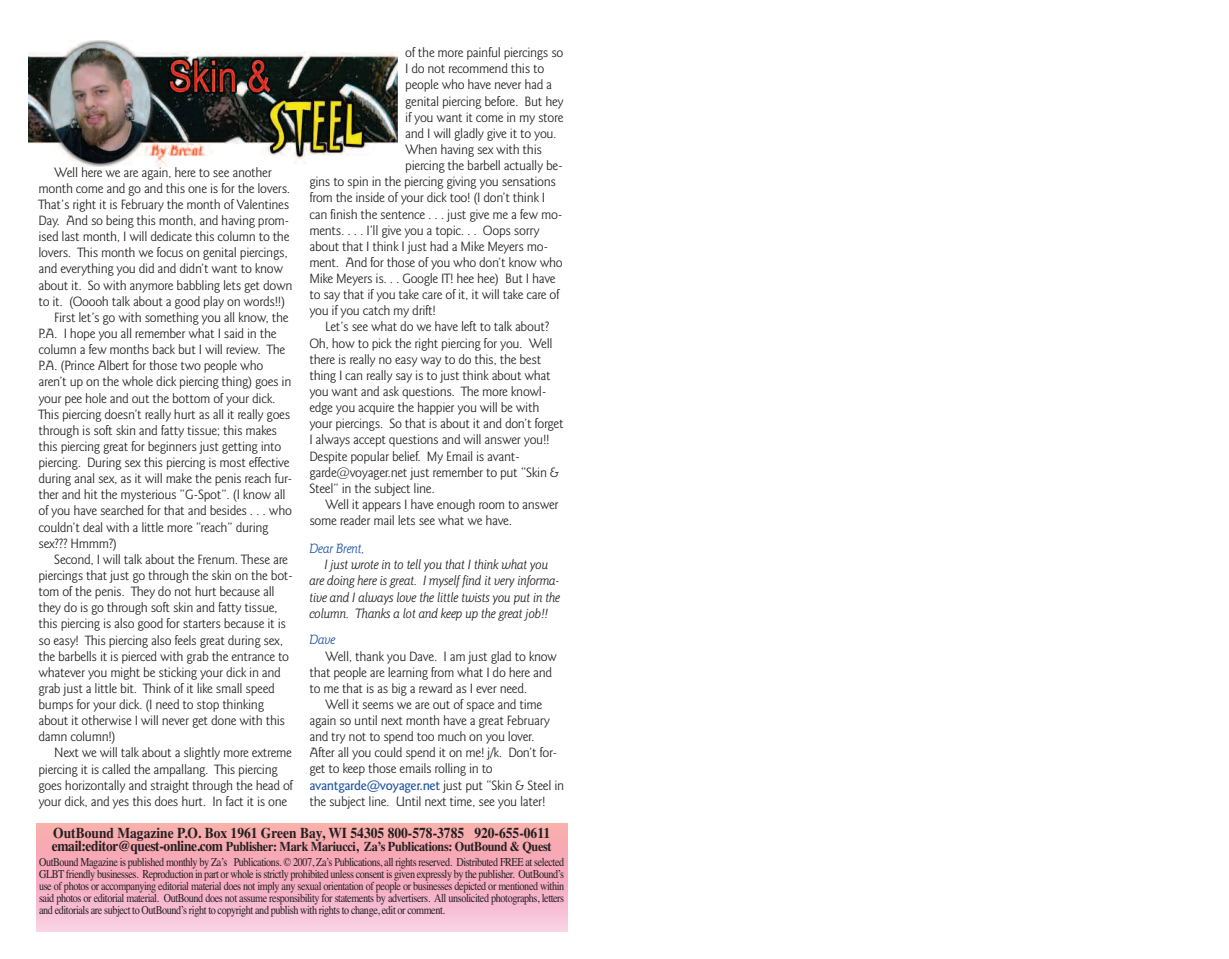
<style>
.page{position:relative;width:1229px;height:959px;background:#fff}
.page>*{position:absolute;margin:0;border:0;box-sizing:border-box;transform-origin:0 0}
.t1{font:700 15px "Times";color:#231f20;scale:.9 1}
.t2{font:300 13.5px/16px "Goudy Sans IT Cby BT";letter-spacing:-.025em;color:#231f20}
.t3{font:italic 300 13.5px/16px "Goudy Sans IT Cby BT";letter-spacing:-.025em;color:#231f20}
.t4{font:700 13.5px "Times";letter-spacing:-.025em;color:#231f20;scale:.9 1}
.t5{font:italic 300 13.5px "Goudy Sans IT Cby BT";letter-spacing:-.025em;color:#1c52a4}
.t6{font:12px/12px "Times";letter-spacing:-.04em;color:#231f20;text-align:justify;scale:.85 1}
.s1{font-weight:500;color:#1c52a4}
.s2{font-size:15px}
</style>
<div class="page">
<img style="left:29px;top:40px;width:368px;height:127px">
<p class="t2" style="left:405px;top:45px;width:160px">of the more painful piercings so</p>
<p class="t2" style="left:405px;top:62px;width:140px">I do not recommend this to</p>
<p class="t2" style="left:405px;top:78px;width:148px">people who have never had a</p>
<p class="t2" style="left:405px;top:94px;width:160px">genital piercing before. But hey</p>
<p class="t2" style="left:405px;top:110px;width:160px">if you want it come in my store</p>
<p class="t2" style="left:405px;top:126px;width:153px">and I will gladly give it to you.</p>
<p class="t2" style="left:405px;top:142px;width:138px">When having sex with this</p>
<p class="t2" style="left:405px;top:158px;width:159px">piercing the barbell actually be-</p>
<p class="t2" style="left:309px;top:174px;width:248px">gins to spin in the piercing giving you sensations</p>
<p class="t2" style="left:309px;top:191px;width:237px">from the inside of your dick too! (I don’t think I</p>
<p class="t2" style="left:309px;top:207px;width:255px">can finish the sentence . . . just give me a few mo-</p>
<p class="t2" style="left:309px;top:223px;width:232px">ments. . . . I’ll give you a topic. . . Oops sorry</p>
<p class="t2" style="left:309px;top:239px;width:241px">about that I think I just had a Mike Meyers mo-</p>
<p class="t2" style="left:309px;top:255px;width:255px">ment. And for those of you who don’t know who</p>
<p class="t2" style="left:309px;top:271px;width:248px">Mike Meyers is. . . Google IT! hee hee) But I have</p>
<p class="t2" style="left:309px;top:287px;width:252px">to say that if you take care of it, it will take care of</p>
<p class="t2" style="left:309px;top:303px;width:128px">you if you catch my drift!</p>
<p class="t2" style="left:325px;top:320px;width:225px">Let’s see what do we have left to talk about?</p>
<p class="t2" style="left:309px;top:336px;width:245px">Oh, how to pick the right piercing for you. Well</p>
<p class="t2" style="left:309px;top:352px;width:233px">there is really no easy way to do this, the best</p>
<p class="t2" style="left:309px;top:368px;width:243px">thing I can really say is to just think about what</p>
<p class="t2" style="left:309px;top:384px;width:239px">you want and ask questions. The more knowl-</p>
<p class="t2" style="left:309px;top:400px;width:231px">edge you acquire the happier you will be with</p>
<p class="t2" style="left:309px;top:416px;width:256px">your piercings. So that is about it and don’t forget</p>
<p class="t2" style="left:309px;top:432px;width:242px">I always accept questions and will answer you!!</p>
<p class="t2" style="left:309px;top:449px;width:212px">Despite popular belief. My Email is avant-</p>
<p class="t2" style="left:309px;top:465px;width:251px">garde@voyager.net just remember to put “Skin &amp;</p>
<p class="t2" style="left:309px;top:481px;width:127px">Steel” in the subject line.</p>
<p class="t2" style="left:325px;top:497px;width:235px">Well it appears I have enough room to answer</p>
<p class="t2" style="left:309px;top:513px;width:204px">some reader mail lets see what we have.</p>
<p class="t5" style="left:309px;top:543px;width:57px">Dear Brent,</p>
<p class="t3" style="left:309px;top:557px;width:252px;text-indent:15px">I just wrote in to tell you that I think what you are doing here is great. I myself find it very informa&shy;tive and I always love the little twists you put in the column. Thanks a lot and keep up the great job!!</p>
<p class="t5" style="left:309px;top:634px;width:28px">Dave</p>
<p class="t2" style="left:309px;top:648px;width:249px;text-indent:16px">Well, thank you Dave. I am just glad to know that people are learning from what I do here and to me that is as big a reward as I ever need.</p>
<p class="t2" style="left:309px;top:697px;width:256px;text-indent:16px">Well it seems we are out of space and time again so until next month have a great February and try not to spend too much on you lover.<br>After all you could spend it on me! j/k. Don’t for&shy;get to keep those emails rolling in to <span class="s1">avantgarde@voyager.net</span> just put “Skin &amp; Steel in the subject line. Until next time, see you later!</p>
<p class="t1" style="left:53px;top:823px;width:553px">OutBound Magazine P.O. Box 1961 Green Bay, WI 54305 800-578-3785 920-655-0611</p>
<p class="t4" style="left:52px;top:838px;width:557px"><span class="s2">email:editor@quest-online.com</span> Publisher: Mark Mariucci, Za’s Publications: OutBound &amp; Quest</p>
<p class="t6" style="left:39px;top:856px;width:619px">OutBound Magazine is published monthly by Za’s Publications. © 2007, Za’s Publications, all rights reserved. Distributed FREE at selected GLBT friendly businesses. Reproduction in part or whole is strictly prohibited unless consent is given expressly by the publisher. OutBound’s use of photos or accompanying editorial material does not imply any sexual orientation of people or businesses depicted or mentioned within said photos or editorial material. OutBound does not assume responsibility for statements by advertisers. All unsolicited photographs, letters and editorials are subject to OutBound’s right to copyright and publish with rights to change, edit or comment.</p>
<p class="t2" style="left:54px;top:165px;width:219px">Well here we are again, here to see another</p>
<p class="t2" style="left:38px;top:181px;width:253px">month come and go and this one is for the lovers.</p>
<p class="t2" style="left:38px;top:197px;width:252px">That’s right it is February the month of Valentines</p>
<p class="t2" style="left:38px;top:213px;width:252px">Day. And so being this month, and having prom-</p>
<p class="t2" style="left:38px;top:229px;width:252px">ised last month, I will dedicate this column to the</p>
<p class="t2" style="left:38px;top:245px;width:251px">lovers. This month we focus on genital piercings,</p>
<p class="t2" style="left:38px;top:262px;width:246px">and everything you did and didn’t want to know</p>
<p class="t2" style="left:38px;top:278px;width:255px">about it. So with anymore babbling lets get down</p>
<p class="t2" style="left:38px;top:294px;width:248px">to it. (Ooooh talk about a good play on words!!)</p>
<p class="t2" style="left:54px;top:310px;width:236px">First let’s go with something you all know, the</p>
<p class="t2" style="left:38px;top:326px;width:240px">P.A. I hope you all remember what I said in the</p>
<p class="t2" style="left:38px;top:342px;width:248px">column a few months back but I will review. The</p>
<p class="t2" style="left:38px;top:358px;width:226px">P.A. (Prince Albert for those two people who</p>
<p class="t2" style="left:38px;top:374px;width:254px">aren’t up on the whole dick piercing thing) goes in</p>
<p class="t2" style="left:38px;top:391px;width:239px">your pee hole and out the bottom of your dick.</p>
<p class="t2" style="left:38px;top:407px;width:253px">This piercing doesn’t really hurt as all it really goes</p>
<p class="t2" style="left:38px;top:423px;width:240px">through is soft skin and fatty tissue; this makes</p>
<p class="t2" style="left:38px;top:439px;width:244px">this piercing great for beginners just getting into</p>
<p class="t2" style="left:38px;top:455px;width:253px">piercing. During sex this piercing is most effective</p>
<p class="t2" style="left:38px;top:471px;width:255px">during anal sex, as it will make the penis reach fur-</p>
<p class="t2" style="left:38px;top:487px;width:249px">ther and hit the mysterious “G-Spot”. (I know all</p>
<p class="t2" style="left:38px;top:503px;width:255px">of you have searched for that and besides . . . who</p>
<p class="t2" style="left:38px;top:520px;width:232px">couldn’t deal with a little more “reach” during</p>
<p class="t2" style="left:38px;top:536px;width:80px">sex??? Hmmm?)</p>
<p class="t2" style="left:54px;top:552px;width:235px">Second, I will talk about the Frenum. These are</p>
<p class="t2" style="left:38px;top:568px;width:256px">piercings that just go through the skin on the bot-</p>
<p class="t2" style="left:38px;top:584px;width:238px">tom of the penis. They do not hurt because all</p>
<p class="t2" style="left:38px;top:600px;width:241px">they do is go through soft skin and fatty tissue,</p>
<p class="t2" style="left:38px;top:616px;width:249px">this piercing is also good for starters because it is</p>
<p class="t2" style="left:38px;top:632px;width:246px">so easy! This piercing also feels great during sex,</p>
<p class="t2" style="left:38px;top:649px;width:252px">the barbells it is pierced with grab the entrance to</p>
<p class="t2" style="left:38px;top:665px;width:244px">whatever you might be sticking your dick in and</p>
<p class="t2" style="left:38px;top:681px;width:238px">grab just a little bit. Think of it like small speed</p>
<p class="t2" style="left:38px;top:697px;width:227px">bumps for your dick. (I need to stop thinking</p>
<p class="t2" style="left:38px;top:713px;width:248px">about it otherwise I will never get done with this</p>
<p class="t2" style="left:38px;top:729px;width:79px">damn column!)</p>
<p class="t2" style="left:54px;top:745px;width:239px">Next we will talk about a slightly more extreme</p>
<p class="t2" style="left:38px;top:761px;width:241px">piercing it is called the ampallang. This piercing</p>
<p class="t2" style="left:38px;top:778px;width:256px">goes horizontally and straight through the head of</p>
<p class="t2" style="left:38px;top:794px;width:250px">your dick, and yes this does hurt. In fact it is one</p>
</div>
